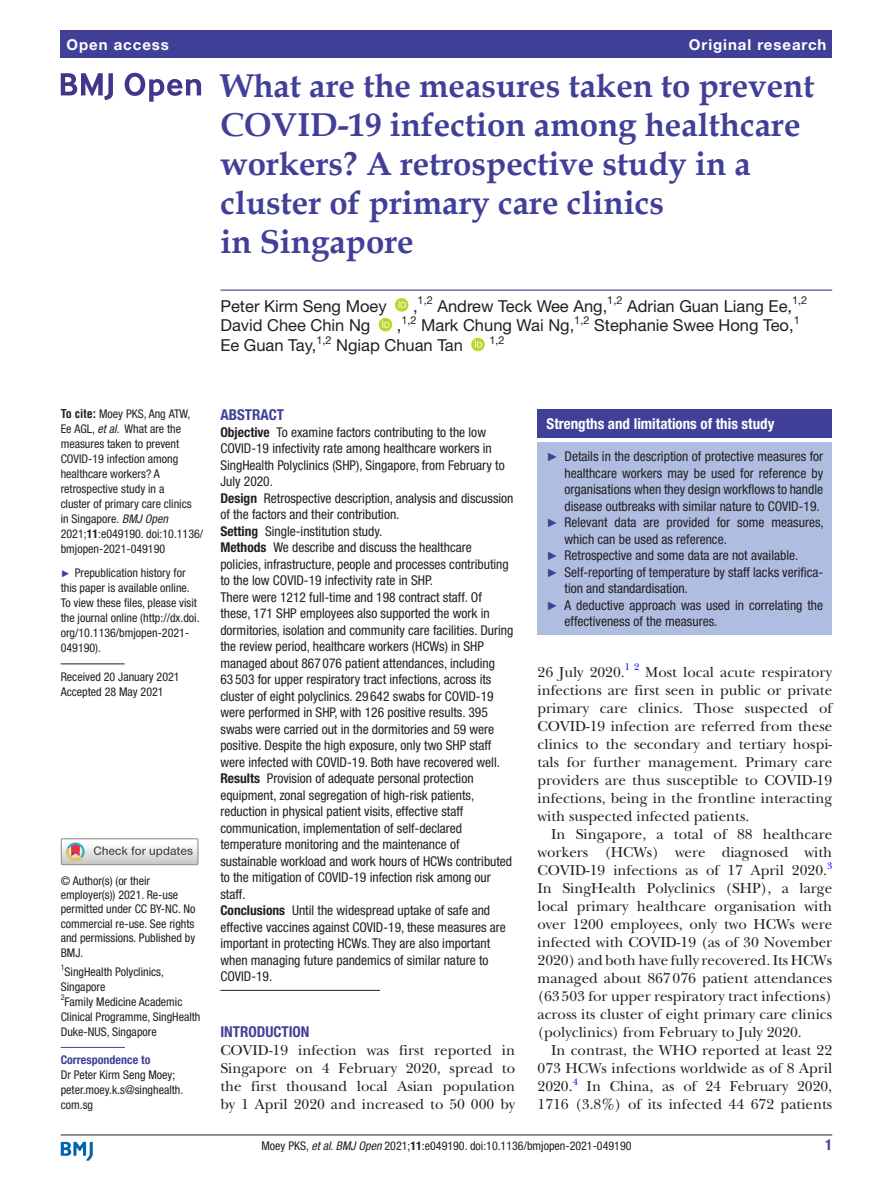
<style>
.page{position:relative;width:893px;height:1191px;background:#fff}
.page>*{position:absolute;margin:0;border:0;box-sizing:border-box;transform-origin:0 0}
.t1{font:700 33px/39px "Book Antiqua";color:#414099}
.t2{font:16.5px "Helvetica Neue LT Std";color:#231f20}
.t3{font:15px/18px "New Baskerville";color:#231f20;text-align:justify}
.t4{font:700 condensed 15px "Helvetica Neue LT Std";color:#fff}
.t5{font:700 15px "Helvetica Neue LT Std";letter-spacing:.065em;color:#fff}
.t6{font:700 condensed 15px "Helvetica Neue LT Std";color:#414099}
.t7{font:condensed 13.5px/16.5px "Helvetica Neue LT Std";color:#231f20}
.t8{font:condensed 12px/15px "Helvetica Neue LT Std";color:#231f20}
.t9{font:700 condensed 12px "Helvetica Neue LT Std";color:#414099}
.t10{font:10.95px "Helvetica Neue LT Std";color:#231f20}
.t11{font:condensed 7.95px "Helvetica Neue LT Std";color:#231f20}
.s1{font-family:"Helvetica LT Std";font-weight:700}
.s2{font-style:italic}
.s3{font-weight:700}
.s4{font-family:"Arial";font-stretch:normal;font-size:9.75px;color:#414099}
.s5{font-family:"Arial";font-stretch:normal;font-size:12px;color:#414099}
</style>
<div class="page">
<hr style="left:61px;top:1134px;width:771px;height:1px;background:#231f20">
<svg style="left:61px;top:1141px;width:32px;height:19px"></svg>
<div style="left:61px;top:31px;width:771px;height:27px;background:#414099"></div>
<hr style="left:220px;top:289px;width:612px;height:2px;background:#414099">
<svg style="left:395px;top:298px;width:13px;height:14px"></svg>
<svg style="left:379px;top:318px;width:13px;height:13px"></svg>
<svg style="left:471px;top:338px;width:14px;height:13px"></svg>
<hr style="left:61px;top:663px;width:64px;height:1px;background:#231f20">
<hr style="left:61px;top:1047px;width:64px;height:1px;background:#414099">
<svg style="left:61px;top:73px;width:52px;height:27px"></svg>
<svg style="left:125px;top:73px;width:76px;height:29px"></svg>
<div style="left:61px;top:838px;width:138px;height:27px;border:1px solid #969090"></div>
<svg style="left:61px;top:838px;width:137px;height:26px"></svg>
<hr style="left:220px;top:990px;width:160px;height:1px;background:#231f20">
<div style="left:538px;top:409px;width:294px;height:29px;background:#414099"></div>
<div style="left:538px;top:442px;width:294px;height:193px;background:#afbde1"></div>
<p class="t5" style="left:66px;top:35px;width:104px">Open access</p>
<p class="t5" style="left:689px;top:35px;width:139px">Original research</p>
<h1 class="t1" style="left:220px;top:66px;width:595px">What are the measures taken to prevent<br>COVID-19 infection among healthcare workers? A retrospective study in a cluster of primary care clinics<br>in Singapore</h1>
<p class="t2" style="left:220px;top:296px;width:168px">Peter Kirm Seng Moey</p>
<p class="t2" style="left:413px;top:296px;width:6px">,</p>
<p class="t10" style="left:418px;top:294px;width:17px">1,2</p>
<p class="t2" style="left:437px;top:296px;width:171px">Andrew Teck Wee Ang,</p>
<p class="t10" style="left:607px;top:294px;width:17px">1,2</p>
<p class="t2" style="left:627px;top:296px;width:167px">Adrian Guan Liang Ee,</p>
<p class="t10" style="left:792px;top:294px;width:17px">1,2</p>
<p class="t10" style="left:401px;top:313px;width:17px">1,2</p>
<p class="t2" style="left:421px;top:316px;width:155px">Mark Chung Wai Ng,</p>
<p class="t10" style="left:574px;top:313px;width:17px">1,2</p>
<p class="t2" style="left:594px;top:316px;width:201px">Stephanie Swee Hong Teo,</p>
<p class="t10" style="left:794px;top:313px;width:8px">1</p>
<p class="t2" style="left:220px;top:316px;width:152px">David Chee Chin Ng</p>
<p class="t2" style="left:397px;top:316px;width:6px">,</p>
<p class="t2" style="left:220px;top:335px;width:97px">Ee Guan Tay,</p>
<p class="t10" style="left:316px;top:333px;width:17px">1,2</p>
<p class="t2" style="left:336px;top:335px;width:128px">Ngiap Chuan Tan</p>
<p class="t10" style="left:489px;top:333px;width:17px">1,2</p>
<p class="t8" style="left:61px;top:406px;width:144px"><span class="s1">To cite:</span> Moey PKS, Ang ATW,<br>Ee AGL, <span class="s2">et al</span>. What are the measures taken to prevent<br>COVID-19 infection among healthcare workers? A retrospective study in a<br>cluster of primary care clinics<br>in Singapore. <span class="s2">BMJ Open<br></span>2021;<span class="s3">11</span>:e049190. doi:10.1136/ bmjopen-2021-049190</p>
<p class="t8" style="left:61px;top:565px;width:140px"><span class="s4">►</span> Prepublication history for this paper is available online.<br>To view these files, please visit the journal online (http://dx.doi. org/10.1136/bmjopen-2021-<br>049190).</p>
<p class="t8" style="left:61px;top:669px;width:120px">Received 20 January 2021<br>Accepted 28 May 2021</p>
<p class="t8" style="left:61px;top:873px;width:136px;line-height:14.4px">© Author(s) (or their employer(s)) 2021. Re-use permitted under CC BY-NC. No commercial re-use. See rights and permissions. Published by<br>BMJ.</p>
<p class="t11" style="left:61px;top:963px;width:5px">1</p>
<p class="t8" style="left:61px;top:964px;width:141px;text-indent:4px">SingHealth Polyclinics,<br>Singapore<br><sup>2</sup>Family Medicine Academic<br>Clinical Programme, SingHealth<br>Duke-NUS, Singapore</p>
<p class="t9" style="left:61px;top:1052px;width:91px">Correspondence to</p>
<p class="t8" style="left:61px;top:1067px;width:124px">Dr Peter Kirm Seng Moey; peter.moey.k.s@singhealth. com.sg</p>
<p class="t6" style="left:220px;top:406px;width:65px">ABSTRACT</p>
<p class="t7" style="left:220px;top:424px;width:295px"><span class="s3">Objective</span> To examine factors contributing to the low COVID-19 infectivity rate among healthcare workers in SingHealth Polyclinics (SHP), Singapore, from February to July 2020.<br><span class="s3">Design</span> Retrospective description, analysis and discussion of the factors and their contribution.<br><span class="s3">Setting</span> Single-institution study.<br><span class="s3">Methods</span> We describe and discuss the healthcare policies, infrastructure, people and processes contributing to the low COVID-19 infectivity rate in SHP.<br>There were 1212 full-time and 198 contract staff. Of these, 171 SHP employees also supported the work in dormitories, isolation and community care facilities. During the review period, healthcare workers (HCWs) in SHP managed about 867 076 patient attendances, including<br>63 503 for upper respiratory tract infections, across its cluster of eight polyclinics. 29 642 swabs for COVID-19 were performed in SHP, with 126 positive results. 395 swabs were carried out in the dormitories and 59 were positive. Despite the high exposure, only two SHP staff were infected with COVID-19. Both have recovered well.<br><span class="s3">Results</span> Provision of adequate personal protection equipment, zonal segregation of high-risk patients, reduction in physical patient visits, effective staff communication, implementation of self-declared temperature monitoring and the maintenance of sustainable workload and work hours of HCWs contributed to the mitigation of COVID-19 infection risk among our staff.<br><span class="s3">Conclusions</span> Until the widespread uptake of safe and effective vaccines against COVID-19, these measures are important in protecting HCWs. They are also important when managing future pandemics of similar nature to COVID-19.</p>
<p class="t6" style="left:220px;top:1023px;width:91px">INTRODUCTION</p>
<p class="t3" style="left:220px;top:1041px;width:296px">COVID-19 infection was first reported in Singapore on 4 February 2020, spread to the first thousand local Asian population by 1 April 2020 and increased to 50 000 by</p>
<p class="t4" style="left:547px;top:415px;width:229px">Strengths and limitations of this study</p>
<p class="t7" style="left:547px;top:448px;width:278px"><span class="s5">►</span> Details in the description of protective measures for</p>
<p class="t7" style="left:565px;top:464px;width:260px">healthcare workers may be used for reference by</p>
<p class="t7" style="left:565px;top:481px;width:260px">organisations when they design workflows to handle</p>
<p class="t7" style="left:565px;top:497px;width:257px">disease outbreaks with similar nature to COVID-19.</p>
<p class="t7" style="left:547px;top:514px;width:279px"><span class="s5">►</span> Relevant data are provided for some measures,</p>
<p class="t7" style="left:565px;top:530px;width:164px">which can be used as reference.</p>
<p class="t7" style="left:547px;top:547px;width:253px"><span class="s5">►</span> Retrospective and some data are not available.</p>
<p class="t7" style="left:547px;top:563px;width:278px"><span class="s5">►</span> Self-reporting of temperature by staff lacks verifica-</p>
<p class="t7" style="left:565px;top:580px;width:125px">tion and standardisation.</p>
<p class="t7" style="left:547px;top:596px;width:278px"><span class="s5">►</span> A deductive approach was used in correlating the</p>
<p class="t7" style="left:565px;top:613px;width:154px">effectiveness of the measures.</p>
<p class="t3" style="left:538px;top:663px;width:296px">26 July 2020.<sup>1</sup> <sup>2</sup> Most local acute respiratory infections are first seen in public or private primary care clinics. Those suspected of COVID-19 infection are referred from these clinics to the secondary and tertiary hospi&shy;tals for further management. Primary care providers are thus susceptible to COVID-19 infections, being in the frontline interacting with suspected infected patients.</p>
<p class="t3" style="left:538px;top:825px;width:296px;text-indent:14px">In Singapore, a total of 88 healthcare workers (HCWs) were diagnosed with COVID-19 infections as of 17 April 2020.<sup>3<br></sup>In SingHealth Polyclinics (SHP), a large local primary healthcare organisation with over 1200 employees, only two HCWs were infected with COVID-19 (as of 30 November 2020) and both have fully recovered. Its HCWs managed about 867076 patient attendances (63503 for upper respiratory tract infections) across its cluster of eight primary care clinics (polyclinics) from February to July 2020.</p>
<p class="t3" style="left:538px;top:1041px;width:296px;text-indent:14px">In contrast, the WHO reported at least 22<br>073 HCWs infections worldwide as of 8 April 2020.<sup>4</sup></p>
<p class="t3" style="left:538px;top:1077px;width:296px;text-align:right">In China, as of 24 February 2020,<br>1716 (3.8%) of its infected 44 672 patients</p>
<p class="t8" style="left:261px;top:1137px;width:372px">Moey PKS, <span class="s2">et al</span>. <span class="s2">BMJ Open</span> 2021;<span class="s3">11</span>:e049190. doi:10.1136/bmjopen-2021-049190</p>
<p class="t6" style="left:825px;top:1135px;width:9px">1</p>
</div>
